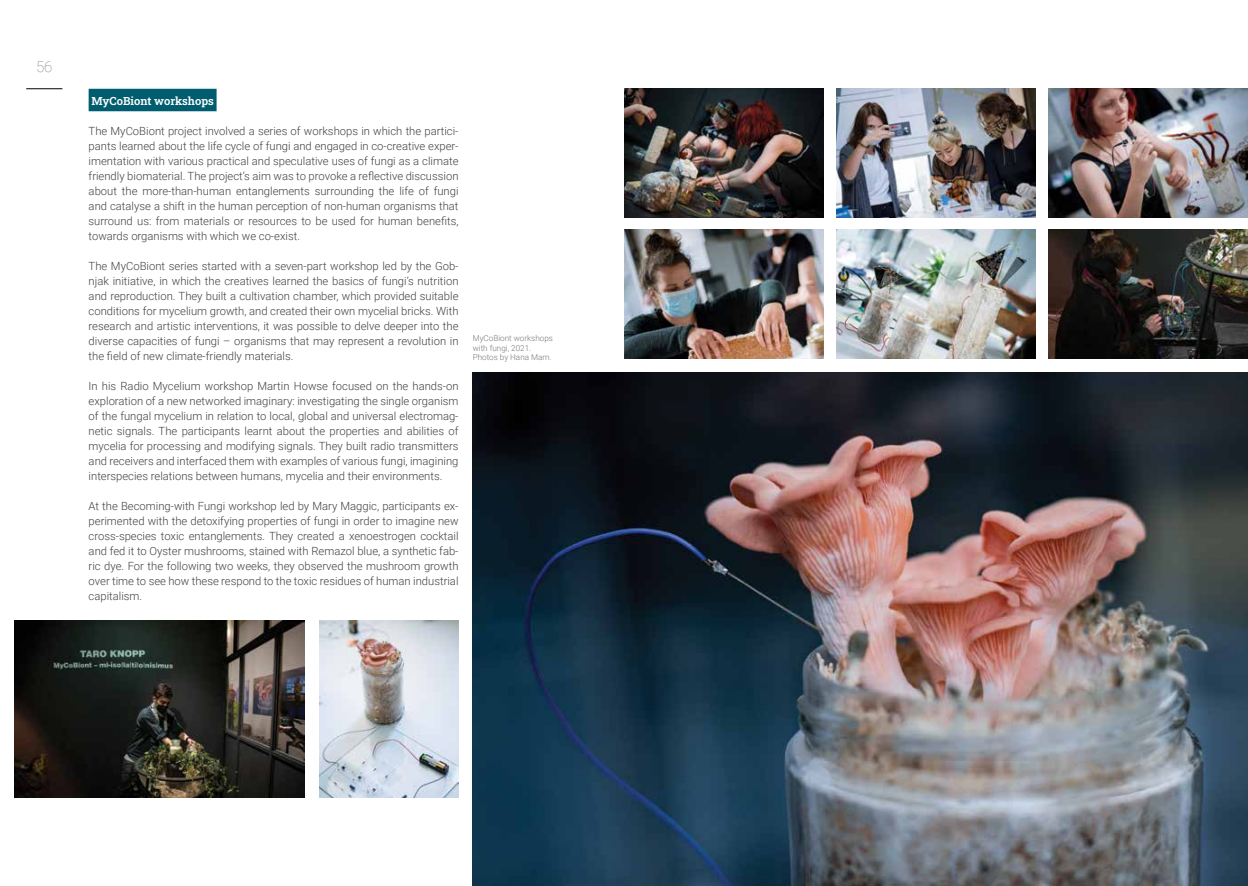
<style>
.page{position:relative;width:1248px;height:886px;background:#fff}
.page>*{position:absolute;margin:0;border:0;box-sizing:border-box;transform-origin:0 0}
.t1{font:100 15px "Roboto";color:#77787b}
.t2{font:300 11.25px/15px "Roboto";color:#414042;text-align:justify}
.t3{font:600 11.25px "Roboto Slab";color:#fff}
.t4{font:300 8.12px/9.6px "Roboto";color:#77787b}
</style>
<div class="page">
<hr style="left:26px;top:89px;width:36px;height:1px;background:#000">
<div style="left:89px;top:89px;width:127px;height:22px;background:#005d6f"></div>
<img style="left:319px;top:620px;width:139px;height:177px">
<img style="left:14px;top:620px;width:291px;height:177px">
<img style="left:472px;top:372px;width:775px;height:514px">
<img style="left:836px;top:230px;width:199px;height:128px">
<img style="left:1048px;top:230px;width:199px;height:128px">
<img style="left:624px;top:230px;width:199px;height:128px">
<img style="left:624px;top:89px;width:199px;height:128px">
<img style="left:836px;top:89px;width:199px;height:128px">
<img style="left:1048px;top:89px;width:199px;height:128px">
<h1 class="t1" style="left:36px;top:56px;width:18px">56</h1>
<p class="t3" style="left:91px;top:93px;width:124px">MyCoBiont workshops</p>
<p class="t2" style="left:89px;top:123px;width:371px">The MyCoBiont project involved a series of workshops in which the partici&shy;pants learned about the life cycle of fungi and engaged in co-creative exper&shy;imentation with various practical and speculative uses of fungi as a climate friendly biomaterial. The project’s aim was to provoke a reflective discussion about the more-than-human entanglements surrounding the life of fungi and catalyse a shift in the human perception of non-human organisms that surround us: from materials or resources to be used for human benefits, towards organisms with which we co-exist.</p>
<p class="t2" style="left:89px;top:258px;width:371px">The MyCoBiont series started with a seven-part workshop led by the Gob&shy;njak initiative, in which the creatives learned the basics of fungi’s nutrition and reproduction. They built a cultivation chamber, which provided suitable conditions for mycelium growth, and created their own mycelial bricks. With research and artistic interventions, it was possible to delve deeper into the diverse capacities of fungi – organisms that may represent a revolution in the field of new climate-friendly materials.</p>
<p class="t2" style="left:89px;top:378px;width:371px">In his Radio Mycelium workshop Martin Howse focused on the hands-on exploration of a new networked imaginary: investigating the single organism of the fungal mycelium in relation to local, global and universal electromag&shy;netic signals. The participants learnt about the properties and abilities of mycelia for processing and modifying signals. They built radio transmitters and receivers and interfaced them with examples of various fungi, imagining interspecies relations between humans, mycelia and their environments.</p>
<p class="t2" style="left:89px;top:498px;width:371px">At the Becoming-with Fungi workshop led by Mary Maggic, participants ex&shy;perimented with the detoxifying properties of fungi in order to imagine new cross-species toxic entanglements. They created a xenoestrogen cocktail and fed it to Oyster mushrooms, stained with Remazol blue, a synthetic fab&shy;ric dye. For the following two weeks, they observed the mushroom growth over time to see how these respond to the toxic residues of human industrial capitalism.</p>
<p class="t4" style="left:472px;top:333px;width:82px">MyCoBiont workshops with fungi, 2021.<br>Photos by Hana Marn.</p>
</div>
